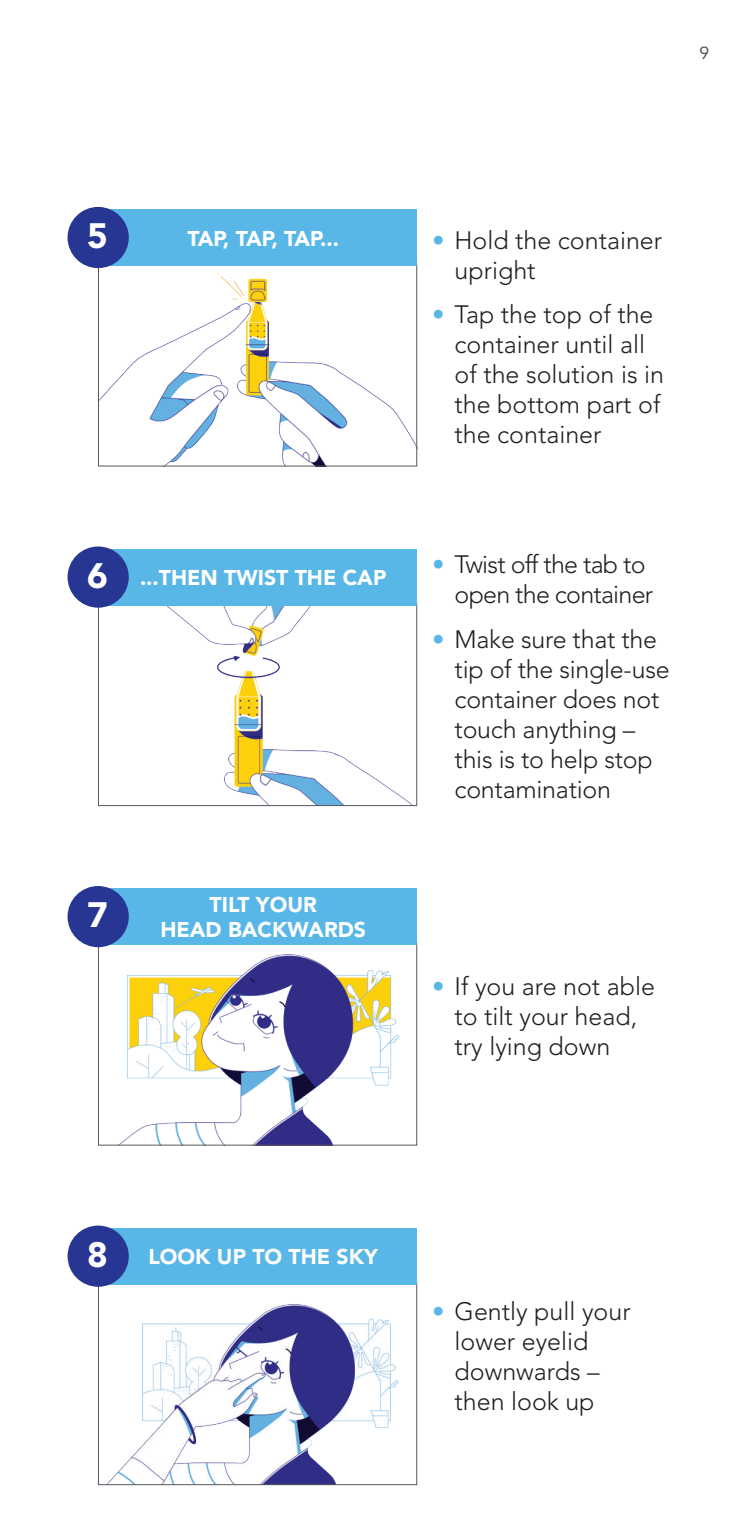
<style>
.page{position:relative;width:743px;height:1530px;background:#fff}
.page>*{position:absolute;margin:0;border:0;box-sizing:border-box;transform-origin:0 0}
.t1{font:900 35px "Avenir LT Std";color:#fff}
.t2{font:300 25px/30px "Avenir LT Std";color:#231f20}
.t3{font:300 25px/30px "Avenir LT Std";letter-spacing:-.03em;color:#231f20}
.Steps_Labels{font:900 21.25px "Avenir LT Std";color:#fff}
.Steps_Labels-2{font:900 21.25px "Avenir LT Std";letter-spacing:-.045em;color:#fff}
.t4{font:17.5px "Avenir LT Std";color:#57585a}
.s1{color:#58b7e7}
</style>
<div class="page">
<img style="left:100px;top:266px;width:315px;height:198px">
<div style="left:98px;top:264px;width:319px;height:202px;border:1px solid #57585a"></div>
<div style="left:98px;top:209px;width:319px;height:57px;background:#58b7e7"></div>
<div style="left:68px;top:207px;width:61px;height:61px;background:#263692;border-radius:50%"></div>
<img style="left:110px;top:605px;width:305px;height:199px">
<div style="left:98px;top:603px;width:319px;height:203px;border:1px solid #57585a"></div>
<div style="left:98px;top:549px;width:319px;height:56px;background:#58b7e7"></div>
<div style="left:68px;top:546px;width:61px;height:62px;background:#263692;border-radius:50%"></div>
<img style="left:100px;top:945px;width:300px;height:198px">
<div style="left:98px;top:943px;width:319px;height:202px;border:1px solid #57585a"></div>
<div style="left:98px;top:888px;width:319px;height:57px;background:#58b7e7"></div>
<div style="left:68px;top:886px;width:61px;height:61px;background:#263692;border-radius:50%"></div>
<img style="left:108px;top:1284px;width:307px;height:199px">
<div style="left:98px;top:1282px;width:319px;height:203px;border:1px solid #57585a"></div>
<div style="left:98px;top:1228px;width:319px;height:56px;background:#58b7e7"></div>
<div style="left:68px;top:1226px;width:61px;height:61px;background:#263692;border-radius:50%"></div>
<p class="t4" style="left:699px;top:43px;width:11px">9</p>
<p class="t1" style="left:87px;top:215px;width:22px">5</p>
<p class="Steps_Labels-2" style="left:187px;top:225px;width:153px">TAP, TAP, TAP...</p>
<p class="t1" style="left:87px;top:554px;width:22px">6</p>
<p class="Steps_Labels" style="left:140px;top:565px;width:248px">...THEN TWIST THE CAP</p>
<p class="t1" style="left:87px;top:894px;width:22px">7</p>
<p class="Steps_Labels" style="left:209px;top:892px;width:109px">TILT YOUR</p>
<p class="Steps_Labels" style="left:160px;top:917px;width:207px">HEAD BACKWARDS</p>
<p class="t2" style="left:454px;top:225px;width:209px;text-indent:-22px"><span class="s1">•</span> Hold the container upright</p>
<p class="t2" style="left:454px;top:300px;width:211px;text-indent:-22px"><span class="s1">•</span> Tap the top of the container until all of the solution is in the bottom part of the container</p>
<p class="t3" style="left:454px;top:550px;width:200px;text-indent:-22px"><span class="s1">•</span> Twist off the tab to open the container</p>
<p class="t2" style="left:454px;top:624px;width:216px;text-indent:-22px"><span class="s1">•</span> Make sure that the tip of the single-use container does not touch anything – this is to help stop contamination</p>
<p class="t2" style="left:454px;top:972px;width:202px;text-indent:-22px"><span class="s1">•</span> If you are not able to tilt your head, try lying down</p>
<p class="t1" style="left:87px;top:1234px;width:22px">8</p>
<p class="Steps_Labels" style="left:148px;top:1244px;width:231px">LOOK UP TO THE SKY</p>
<p class="t2" style="left:454px;top:1296px;width:177px;text-indent:-22px"><span class="s1">•</span> Gently pull your lower eyelid downwards – then look up</p>
</div>
